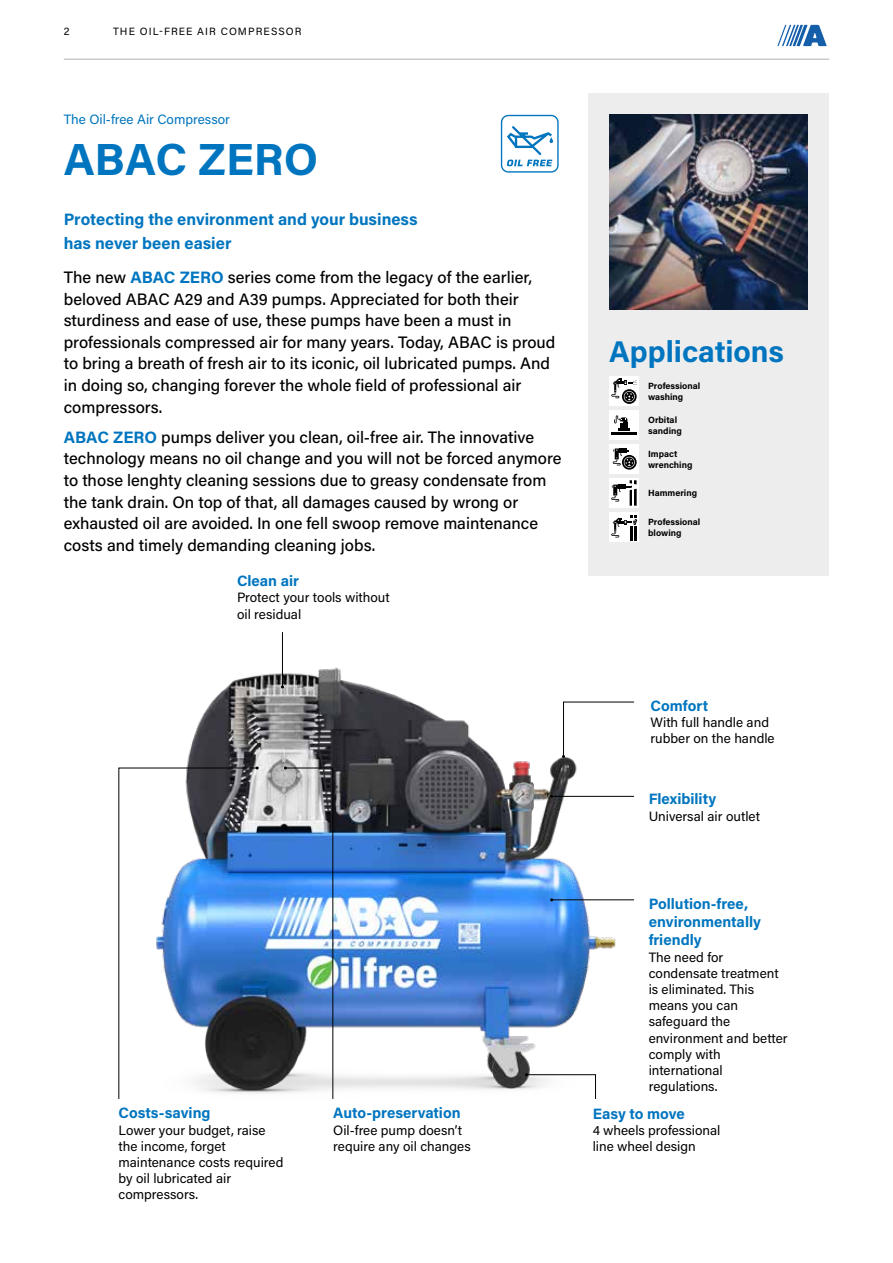
<style>
.page{position:relative;width:893px;height:1263px;background:#fff}
.page>*{position:absolute;margin:0;border:0;box-sizing:border-box;transform-origin:0 0}
.t1{font:700 45px "Acumin Pro";color:#0075bf}
.t2{font:700 30px "Acumin Pro";color:#0075bf}
.t3{font:500 16.5px/21.6px "Acumin Pro";color:#000}
.t4{font:700 16.5px/24px "Acumin Pro";color:#0075bf}
.t5{font:700 15px/18px "Acumin Pro";color:#0075bf}
.t6{font:13.5px/16.2px "Acumin Pro";color:#000}
.t7{font:13.5px "Acumin Pro";color:#0075bf}
.t8{font:10.5px "Acumin Pro";letter-spacing:.105em;color:#000}
.t9{font:700 9px/10.8px "Acumin Pro";color:#000}
.s1{font-weight:700;color:#0075bf}
</style>
<div class="page">
<hr style="left:64px;top:59px;width:765px;height:1px;background:#b3b2b2">
<svg style="left:777px;top:25px;width:50px;height:21px"></svg>
<img style="left:186px;top:653px;width:436px;height:441px">
<div style="left:588px;top:93px;width:241px;height:482px;background:#ededed"></div>
<svg style="left:118px;top:767px;width:140px;height:332px"></svg>
<img style="left:284px;top:766px;width:50px;height:333px">
<svg style="left:525px;top:1073px;width:71px;height:26px"></svg>
<svg style="left:562px;top:701px;width:72px;height:57px"></svg>
<hr style="left:552px;top:796px;width:82px;height:1px;background:#000">
<hr style="left:282px;top:632px;width:1px;height:55px;background:#000">
<hr style="left:552px;top:899px;width:82px;height:1px;background:#000">
<img style="left:609px;top:114px;width:199px;height:196px">
<div style="left:609px;top:478px;width:30px;height:30px;background:#fff"></div>
<div style="left:609px;top:376px;width:30px;height:30px;background:#fff"></div>
<div style="left:609px;top:410px;width:30px;height:30px;background:#fff"></div>
<div style="left:609px;top:512px;width:30px;height:30px;background:#fff"></div>
<svg style="left:611px;top:515px;width:26px;height:25px"></svg>
<div style="left:609px;top:444px;width:30px;height:30px;background:#fff"></div>
<hr style="left:611px;top:432px;width:26px;height:3px;background:#020203">
<svg style="left:614px;top:415px;width:16px;height:15px"></svg>
<svg style="left:613px;top:448px;width:24px;height:22px"></svg>
<svg style="left:611px;top:379px;width:26px;height:25px"></svg>
<svg style="left:611px;top:480px;width:26px;height:26px"></svg>
<hr style="left:632px;top:479px;width:2px;height:28px;background:#fff">
<div style="left:501px;top:115px;width:58px;height:58px;border:1px solid #0075bf;border-radius:7px"></div>
<svg style="left:507px;top:126px;width:46px;height:40px"></svg>
<p class="t8" style="left:64px;top:24px;width:7px">2</p>
<p class="t8" style="left:113px;top:24px;width:190px">THE OIL-FREE AIR COMPRESSOR</p>
<p class="t7" style="left:64px;top:110px;width:168px">The Oil-free Air Compressor</p>
<h1 class="t1" style="left:64px;top:128px;width:256px">ABAC ZERO</h1>
<p class="t4" style="left:64px;top:206px;width:355px">Protecting the environment and your business has never been easier</p>
<p class="t3" style="left:64px;top:266px;width:493px">The new <span class="s1">ABAC ZERO</span> series come from the legacy of the earlier, beloved ABAC A29 and A39 pumps. Appreciated for both their sturdiness and ease of use, these pumps have been a must in professionals compressed air for many years. Today, ABAC is proud to bring a breath of fresh air to its iconic, oil lubricated pumps. And in doing so, changing forever the whole field of professional air compressors.</p>
<p class="t3" style="left:64px;top:425px;width:499px"><span class="s1">ABAC ZERO</span> pumps deliver you clean, oil-free air. The innovative technology means no oil change and you will not be forced anymore to those lenghty cleaning sessions due to greasy condensate from the tank drain. On top of that, all damages caused by wrong or exhausted oil are avoided. In one fell swoop remove maintenance costs and timely demanding cleaning jobs.</p>
<p class="t5" style="left:237px;top:571px;width:64px">Clean air</p>
<p class="t6" style="left:237px;top:589px;width:154px">Protect your tools without oil residual</p>
<h2 class="t2" style="left:609px;top:331px;width:176px">Applications</h2>
<p class="t9" style="left:648px;top:380px;width:54px">Professional washing</p>
<p class="t9" style="left:648px;top:414px;width:35px">Orbital sanding</p>
<p class="t9" style="left:648px;top:448px;width:46px">Impact wrenching</p>
<p class="t9" style="left:648px;top:487px;width:50px">Hammering</p>
<p class="t9" style="left:648px;top:516px;width:54px">Professional blowing</p>
<p class="t5" style="left:118px;top:1103px;width:94px">Costs-saving</p>
<p class="t6" style="left:118px;top:1121px;width:166px">Lower your budget, raise the income, forget maintenance costs required by oil lubricated air compressors.</p>
<p class="t5" style="left:333px;top:1103px;width:129px">Auto-preservation</p>
<p class="t6" style="left:333px;top:1121px;width:139px">Oil-free pump doesn’t require any oil changes</p>
<p class="t5" style="left:651px;top:696px;width:59px">Comfort</p>
<p class="t6" style="left:651px;top:713px;width:126px">With full handle and rubber on the handle</p>
<p class="t5" style="left:649px;top:789px;width:69px">Flexibility</p>
<p class="t6" style="left:649px;top:807px;width:113px">Universal air outlet</p>
<p class="t5" style="left:649px;top:894px;width:114px">Pollution-free, environmentally friendly</p>
<p class="t6" style="left:649px;top:948px;width:140px">The need for condensate treatment is eliminated. This means you can safeguard the environment and better comply with international regulations.</p>
<p class="t5" style="left:593px;top:1104px;width:94px">Easy to move</p>
<p class="t6" style="left:593px;top:1122px;width:129px">4 wheels professional line wheel design</p>
</div>
